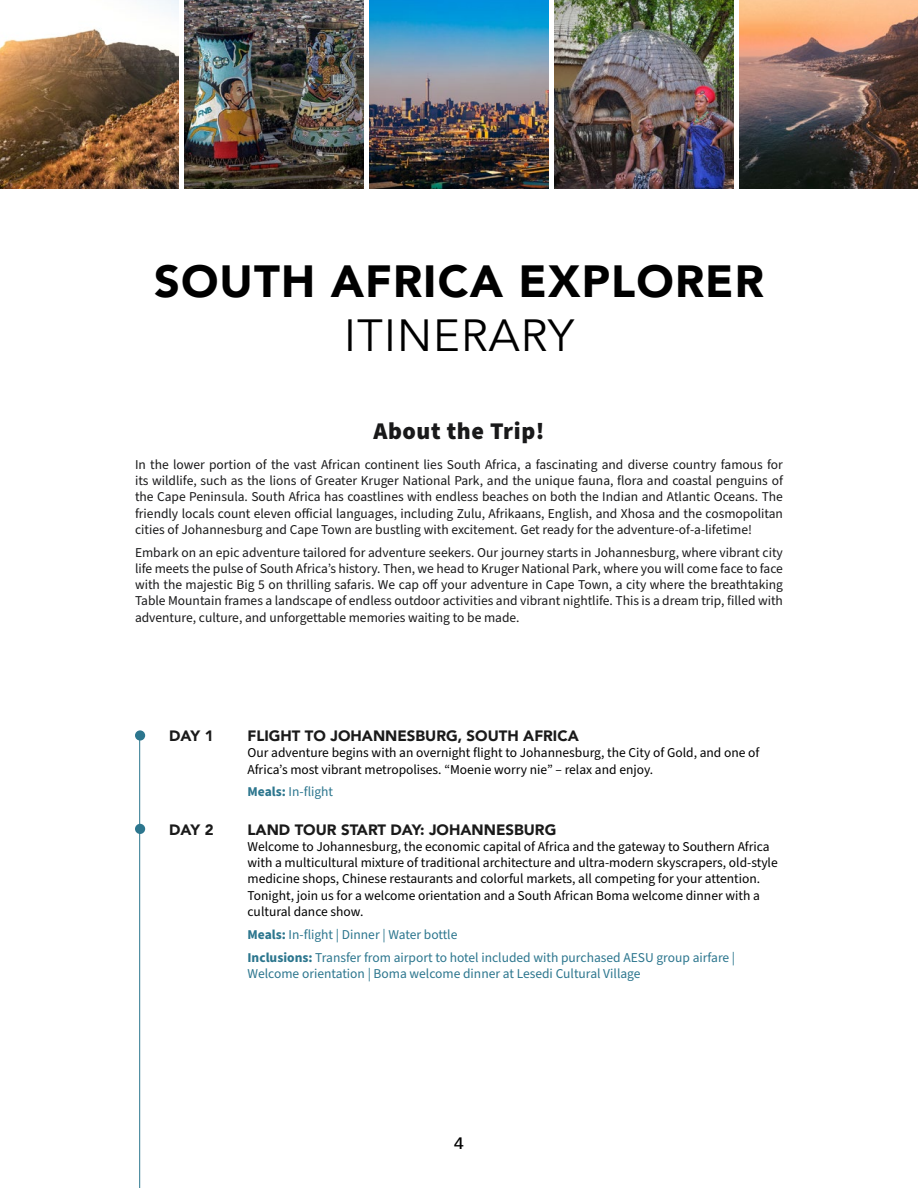
<style>
.page{position:relative;width:918px;height:1188px;background:#fff}
.page>*{position:absolute;margin:0;border:0;box-sizing:border-box;transform-origin:0 0}
.t1{font:900 45px "Avenir";letter-spacing:.025em;color:#000}
.t2{font:45px "Avenir";letter-spacing:.025em;color:#000}
.t3{font:900 24px "Source Sans Pro";letter-spacing:.025em;color:#19191a}
.t4{font:500 16.5px "Avenir";color:#000101;scale:1.1 1}
.t5{font:900 15px "Avenir";color:#1a1a1a}
.t6{font:13.5px/16.2px "Source Sans Pro";color:#19191a;text-align:justify}
.t7{font:13.5px/16.2px "Source Sans Pro";color:#000}
.t8{font:13.5px/23px "Source Sans Pro";color:#2c768e}
.s1{font-weight:700}
</style>
<div class="page">
<hr style="left:139px;top:735px;width:1px;height:453px;background:#2c768e">
<div style="left:135px;top:730px;width:10px;height:11px;background:#2c768e;border-radius:50%"></div>
<div style="left:135px;top:824px;width:10px;height:10px;background:#2c768e;border-radius:50%"></div>
<img style="left:0;top:0;width:178px;height:189px">
<img style="left:370px;top:0;width:178px;height:189px">
<img style="left:740px;top:0;width:178px;height:189px">
<img style="left:555px;top:0;width:178px;height:189px">
<img style="left:185px;top:0;width:178px;height:189px">
<h1 class="t1" style="left:154px;top:243px;width:611px">SOUTH AFRICA EXPLORER</h1>
<h1 class="t2" style="left:344px;top:309px;width:231px">ITINERARY</h1>
<h2 class="t3" style="left:373px;top:415px;width:173px">About the Trip!</h2>
<p class="t6" style="left:135px;top:457px;width:650px">In the lower portion of the vast African continent lies South Africa, a fascinating and diverse country famous for its wildlife, such as the lions of Greater Kruger National Park, and the unique fauna, flora and coastal penguins of the Cape Peninsula. South Africa has coastlines with endless beaches on both the Indian and Atlantic Oceans. The friendly locals count eleven official languages, including Zulu, Afrikaans, English, and Xhosa and the cosmopolitan cities of Johannesburg and Cape Town are bustling with excitement. Get ready for the adventure-of-a-lifetime!</p>
<p class="t6" style="left:135px;top:545px;width:649px">Embark on an epic adventure tailored for adventure seekers. Our journey starts in Johannesburg, where vibrant city life meets the pulse of South Africa’s history. Then, we head to Kruger National Park, where you will come face to face with the majestic Big 5 on thrilling safaris. We cap off your adventure in Cape Town, a city where the breathtaking Table Mountain frames a landscape of endless outdoor activities and vibrant nightlife. This is a dream trip, filled with adventure, culture, and unforgettable memories waiting to be made.</p>
<p class="t5" style="left:169px;top:723px;width:46px">DAY 1</p>
<p class="t5" style="left:169px;top:817px;width:46px">DAY 2</p>
<p class="t5" style="left:248px;top:723px;width:333px">FLIGHT TO JOHANNESBURG, SOUTH AFRICA</p>
<p class="t7" style="left:248px;top:745px;width:513px">Our adventure begins with an overnight flight to Johannesburg, the City of Gold, and one of<br>Africa’s most vibrant metropolises. “Moenie worry nie” – relax and enjoy.</p>
<p class="t8" style="left:248px;top:781px;width:87px"><span class="s1">Meals:</span> In-flight</p>
<p class="t5" style="left:248px;top:817px;width:310px">LAND TOUR START DAY: JOHANNESBURG</p>
<p class="t7" style="left:248px;top:839px;width:532px">Welcome to Johannesburg, the economic capital of Africa and the gateway to Southern Africa with a multicultural mixture of traditional architecture and ultra-modern skyscrapers, old-style medicine shops, Chinese restaurants and colorful markets, all competing for your attention.<br>Tonight, join us for a welcome orientation and a South African Boma welcome dinner with a cultural dance show.</p>
<p class="t8" style="left:248px;top:923px;width:489px"><span class="s1">Meals:</span> In-flight | Dinner | Water bottle<br><span class="s1">Inclusions:</span> Transfer from airport to hotel included with purchased AESU group airfare |</p>
<p class="t8" style="left:248px;top:962px;width:395px">Welcome orientation | Boma welcome dinner at Lesedi Cultural Village</p>
<p class="t4" style="left:454px;top:1129px;width:11px">4</p>
</div>
